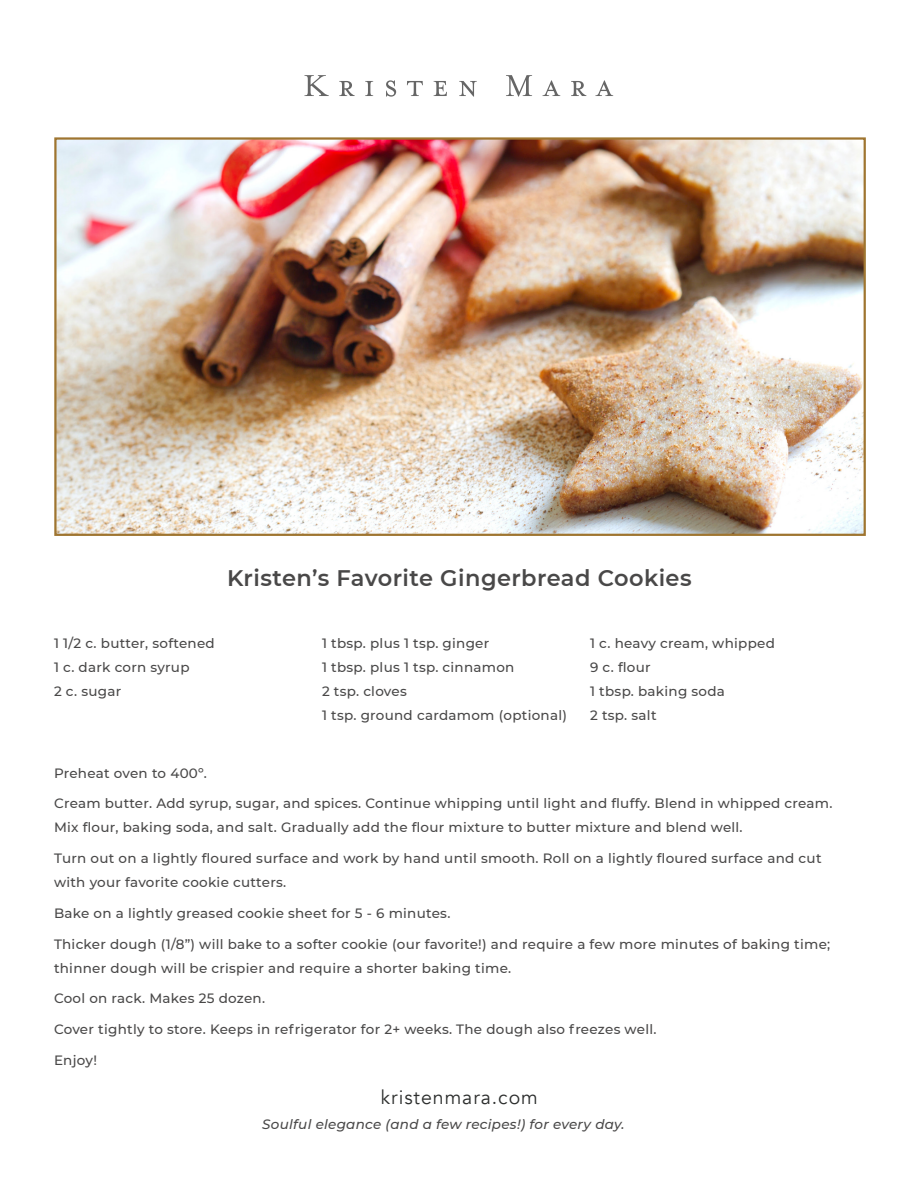
<style>
.page{position:relative;width:918px;height:1188px;background:#fff}
.page>*{position:absolute;margin:0;border:0;box-sizing:border-box;transform-origin:0 0}
.t1{font:600 22.5px "Montserrat";letter-spacing:.02em;color:#494848}
.t2{font:19.5px "Avenir";letter-spacing:.05em;color:#2c2e2d}
.t3{font:500 13.5px/24px "Montserrat";letter-spacing:.02em;color:#494848}
.t4{font:italic 500 13.5px "Montserrat";letter-spacing:.02em;color:#494848}
</style>
<div class="page">
<img style="left:57px;top:140px;width:806px;height:393px">
<div style="left:54px;top:137px;width:812px;height:399px;border:2px solid #9f7530"></div>
<svg style="left:304px;top:75px;width:25px;height:21px"></svg>
<svg style="left:339px;top:81px;width:16px;height:15px"></svg>
<svg style="left:365px;top:81px;width:8px;height:15px"></svg>
<svg style="left:386px;top:80px;width:10px;height:17px"></svg>
<svg style="left:407px;top:81px;width:16px;height:15px"></svg>
<svg style="left:434px;top:81px;width:13px;height:15px"></svg>
<svg style="left:459px;top:81px;width:18px;height:16px"></svg>
<svg style="left:506px;top:75px;width:26px;height:22px"></svg>
<svg style="left:543px;top:80px;width:17px;height:16px"></svg>
<svg style="left:571px;top:81px;width:15px;height:15px"></svg>
<svg style="left:595px;top:80px;width:18px;height:16px"></svg>
<p class="t1" style="left:227px;top:562px;width:466px">Kristen’s Favorite Gingerbread Cookies</p>
<p class="t3" style="left:54px;top:630px;width:162px">1 1/2 c. butter, softened</p>
<p class="t3" style="left:54px;top:654px;width:137px">1 c. dark corn syrup</p>
<p class="t3" style="left:54px;top:678px;width:69px">2 c. sugar</p>
<p class="t3" style="left:322px;top:630px;width:169px">1 tbsp. plus 1 tsp. ginger</p>
<p class="t3" style="left:322px;top:654px;width:194px">1 tbsp. plus 1 tsp. cinnamon</p>
<p class="t3" style="left:322px;top:678px;width:86px">2 tsp. cloves</p>
<p class="t3" style="left:322px;top:702px;width:246px">1 tsp. ground cardamom (optional)</p>
<p class="t3" style="left:590px;top:630px;width:186px">1 c. heavy cream, whipped</p>
<p class="t3" style="left:590px;top:654px;width:62px">9 c. flour</p>
<p class="t3" style="left:590px;top:678px;width:136px">1 tbsp. baking soda</p>
<p class="t3" style="left:590px;top:702px;width:68px">2 tsp. salt</p>
<p class="t3" style="left:54px;top:760px;width:154px">Preheat oven to 400º.</p>
<p class="t3" style="left:54px;top:791px;width:780px">Cream butter. Add syrup, sugar, and spices. Continue whipping until light and fluffy. Blend in whipped cream.<br>Mix flour, baking soda, and salt. Gradually add the flour mixture to butter mixture and blend well.</p>
<p class="t3" style="left:54px;top:846px;width:769px">Turn out on a lightly floured surface and work by hand until smooth. Roll on a lightly floured surface and cut with your favorite cookie cutters.</p>
<p class="t3" style="left:54px;top:901px;width:398px">Bake on a lightly greased cookie sheet for 5 - 6 minutes.</p>
<p class="t3" style="left:54px;top:931px;width:778px">Thicker dough (1/8”) will bake to a softer cookie (our favorite!) and require a few more minutes of baking time; thinner dough will be crispier and require a shorter baking time.</p>
<p class="t3" style="left:54px;top:986px;width:213px">Cool on rack. Makes 25 dozen.</p>
<p class="t3" style="left:54px;top:1017px;width:604px">Cover tightly to store. Keeps in refrigerator for 2+ weeks. The dough also freezes well.</p>
<p class="t3" style="left:54px;top:1048px;width:44px">Enjoy!</p>
<p class="t2" style="left:381px;top:1085px;width:158px">kristenmara.com</p>
<p class="t4" style="left:262px;top:1115px;width:364px">Soulful elegance (and a few recipes!) for every day.</p>
</div>
